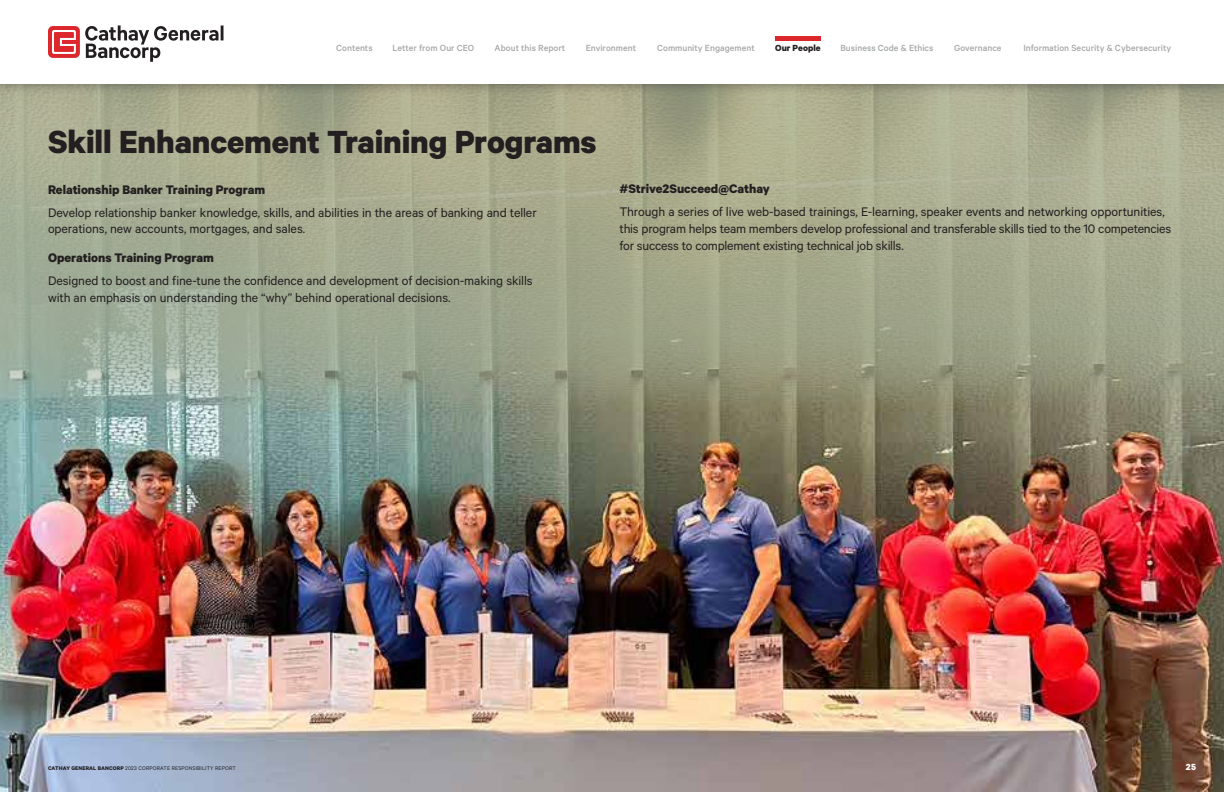
<style>
.page{position:relative;width:1224px;height:792px;background:#fff}
.page>*{position:absolute;margin:0;border:0;box-sizing:border-box;transform-origin:0 0}
.t1{font:700 36px "Calibre";letter-spacing:-.005em;color:#231f20}
.t2{font:14px/17px "Calibre";letter-spacing:-.01em;color:#231f20}
.t3{font:700 14px "Calibre";color:#231f20}
.t4{font:500 10px "Calibre";color:#a5a8aa}
.t5{font:700 10px "Calibre";letter-spacing:.005em;color:#231f20}
.t6{font:700 10px "Calibre";color:#fff}
.t7{font:6px "Calibre";letter-spacing:.02em;color:#231f20}
.s1{font-weight:700}
</style>
<div class="page">
<img style="left:0;top:409px;width:1224px;height:383px">
<svg style="left:0;top:95px;width:1224px;height:314px;background:#a2a78d"></svg>
<div style="left:0;top:0;width:1224px;height:95px;background:#231f20;opacity:.35"></div>
<div style="left:0;top:0;width:1224px;height:84px;background:#fff"></div>
<svg style="left:48px;top:25px;width:175px;height:37px"></svg>
<hr style="left:775px;top:36px;width:46px;height:4px;background:#dc272d">
<p class="t4" style="left:336px;top:42px;width:38px">Contents</p>
<p class="t4" style="left:393px;top:42px;width:83px">Letter from Our CEO</p>
<p class="t4" style="left:495px;top:42px;width:72px">About this Report</p>
<p class="t4" style="left:586px;top:42px;width:52px">Environment</p>
<p class="t4" style="left:657px;top:42px;width:99px">Community Engagement</p>
<p class="t5" style="left:775px;top:42px;width:47px">Our People</p>
<p class="t4" style="left:840px;top:42px;width:95px">Business Code &amp; Ethics</p>
<p class="t4" style="left:954px;top:42px;width:49px">Governance</p>
<p class="t4" style="left:1023px;top:42px;width:149px">Information Security &amp; Cybersecurity</p>
<h1 class="t1" style="left:48px;top:120px;width:550px">Skill Enhancement Training Programs</h1>
<p class="t3" style="left:48px;top:181px;width:219px">Relationship Banker Training Program</p>
<p class="t2" style="left:48px;top:203px;width:490px">Develop relationship banker knowledge, skills, and abilities in the areas of banking and teller operations, new accounts, mortgages, and sales.</p>
<p class="t3" style="left:48px;top:250px;width:167px">Operations Training Program</p>
<p class="t2" style="left:48px;top:272px;width:486px">Designed to boost and fine-tune the confidence and development of decision-making skills with an emphasis on understanding the “why” behind operational decisions.</p>
<p class="t3" style="left:619px;top:181px;width:152px">#Strive2Succeed@Cathay</p>
<p class="t2" style="left:619px;top:203px;width:553px">Through a series of live web-based trainings, E-learning, speaker events and networking opportunities, this program helps team members develop professional and transferable skills tied to the 10 competencies for success to complement existing technical job skills.</p>
<p class="t7" style="left:48px;top:765px;width:189px"><span class="s1">CATHAY GENERAL BANCORP</span> 2023 CORPORATE RESPONSIBILITY REPORT</p>
<p class="t6" style="left:1186px;top:761px;width:12px">25</p>
</div>
